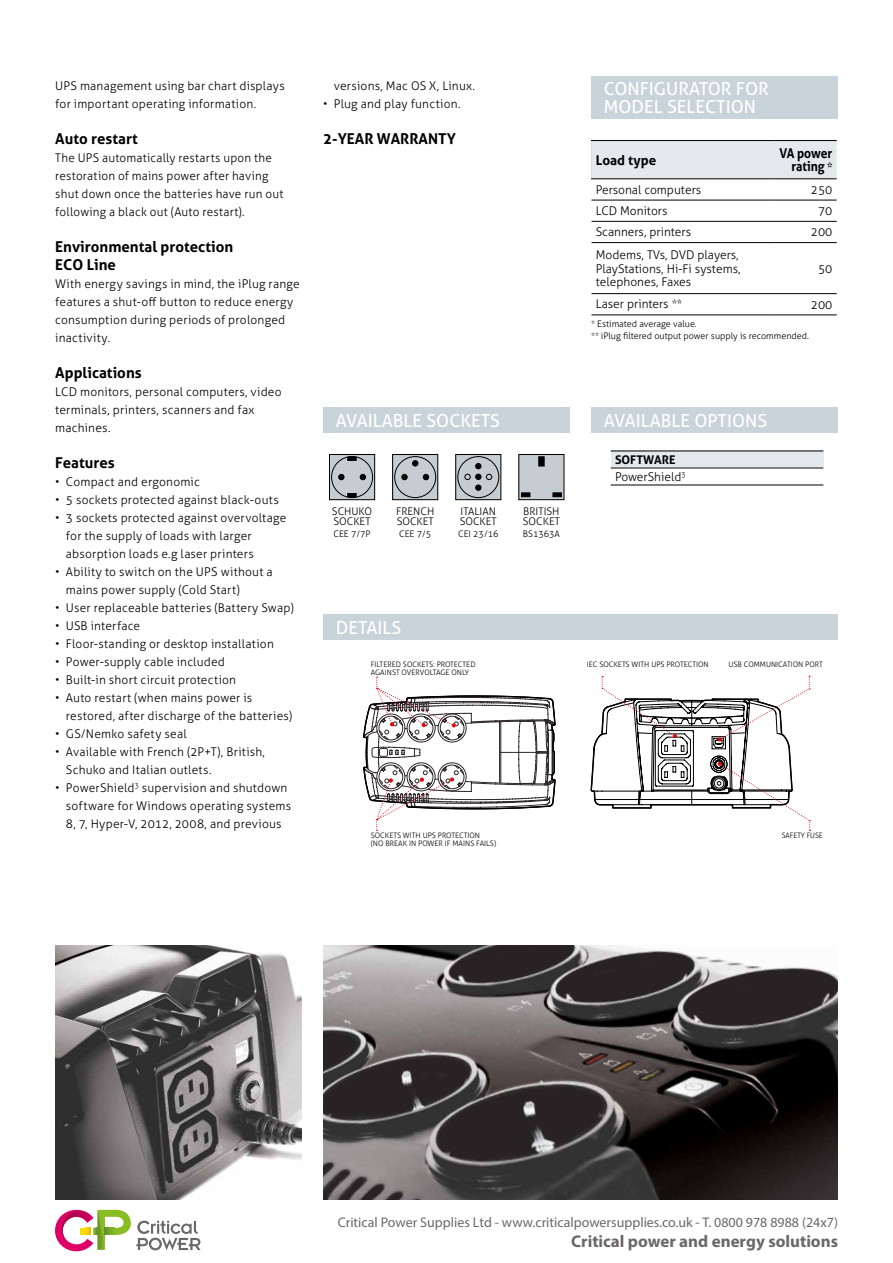
<style>
.page{position:relative;width:893px;height:1263px;background:#fff}
.page>*{position:absolute;margin:0;border:0;box-sizing:border-box;transform-origin:0 0}
.t1{font:18px/18px "Aller";color:#fff}
.t2{font:700 16.95px "Myriad Pro";color:#6b686a}
.t3{font:700 15px/18px "Aller";color:#000}
.t4{font:13.95px "Myriad Pro";color:#6b686a}
.t5{font:700 13.5px/13.5px "Aller";color:#000;text-align:right;scale:.9 1}
.t6{font:700 13.5px "Aller";color:#000}
.t7{font:300 12px/18px "Aller";letter-spacing:.015em;color:#000}
.t8{font:300 10.5px/10.5px "Aller";color:#000}
.t9{font:300 9px/12px "Aller";color:#000;scale:.9 1}
.t10{font:300 9px "Aller";color:#000}
.t11{font:300 7.5px/7.5px "Aller";color:#000}
.t12{font:300 7.5px "Aller";color:#000;scale:.95 1}
.s1{font-size:12px}
.s2{font-weight:700}
</style>
<div class="page">
<svg style="left:590px;top:676px;width:221px;height:155px"></svg>
<svg style="left:363px;top:676px;width:193px;height:155px"></svg>
<svg style="left:457px;top:456px;width:42px;height:42px"></svg>
<div style="left:455px;top:454px;width:46px;height:46px;border:1px solid #000"></div>
<svg style="left:465px;top:463px;width:27px;height:28px"></svg>
<div style="left:457px;top:456px;width:42px;height:42px;border:1px solid #000;border-radius:50%"></div>
<div style="left:519px;top:454px;width:45px;height:46px;background:#c5cdd2"></div>
<div style="left:518px;top:454px;width:46px;height:46px;border:1px solid #000"></div>
<svg style="left:521px;top:493px;width:9px;height:4px"></svg>
<svg style="left:553px;top:493px;width:9px;height:4px"></svg>
<svg style="left:538px;top:456px;width:6px;height:10px"></svg>
<div style="left:329px;top:454px;width:46px;height:46px;background:#c5cdd2"></div>
<div style="left:329px;top:454px;width:46px;height:46px;border:1px solid #000"></div>
<svg style="left:338px;top:474px;width:6px;height:6px"></svg>
<svg style="left:360px;top:474px;width:6px;height:6px"></svg>
<div style="left:331px;top:456px;width:42px;height:42px;border:1px solid #000;border-radius:50%"></div>
<svg style="left:347px;top:456px;width:10px;height:5px"></svg>
<svg style="left:347px;top:493px;width:10px;height:5px"></svg>
<div style="left:393px;top:454px;width:45px;height:46px;background:#c5cdd2"></div>
<div style="left:392px;top:454px;width:46px;height:46px;border:1px solid #000"></div>
<svg style="left:401px;top:474px;width:6px;height:6px"></svg>
<svg style="left:423px;top:474px;width:6px;height:6px"></svg>
<div style="left:394px;top:456px;width:42px;height:42px;border:1px solid #000;border-radius:50%"></div>
<svg style="left:412px;top:460px;width:6px;height:6px"></svg>
<svg style="left:55px;top:1210px;width:146px;height:41px"></svg>
<img style="left:55px;top:945px;width:247px;height:254px">
<img style="left:323px;top:945px;width:515px;height:254px">
<div style="left:591px;top:77px;width:247px;height:42px;background:#c8d3da"></div>
<div style="left:592px;top:141px;width:245px;height:38px;background:#e3e9ec"></div>
<hr style="left:591px;top:141px;width:1px;height:38px;background:#dadada">
<hr style="left:591px;top:179px;width:184px;height:1px;background:#000">
<hr style="left:775px;top:179px;width:62px;height:1px;background:#000">
<hr style="left:591px;top:200px;width:184px;height:1px;background:#000">
<hr style="left:775px;top:200px;width:62px;height:1px;background:#000">
<hr style="left:591px;top:221px;width:184px;height:1px;background:#000">
<hr style="left:775px;top:221px;width:62px;height:1px;background:#000">
<hr style="left:591px;top:242px;width:184px;height:1px;background:#000">
<hr style="left:775px;top:242px;width:62px;height:1px;background:#000">
<hr style="left:591px;top:293px;width:184px;height:1px;background:#000">
<hr style="left:775px;top:293px;width:62px;height:1px;background:#000">
<hr style="left:591px;top:140px;width:184px;height:1px;background:#000">
<hr style="left:775px;top:140px;width:62px;height:1px;background:#000">
<hr style="left:591px;top:315px;width:184px;height:1px;background:#000">
<hr style="left:775px;top:315px;width:62px;height:1px;background:#000">
<div style="left:611px;top:451px;width:212px;height:17px;background:#e3e9ec"></div>
<hr style="left:611px;top:451px;width:212px;height:1px;background:#000">
<hr style="left:611px;top:468px;width:212px;height:1px;background:#000">
<hr style="left:611px;top:485px;width:212px;height:1px;background:#000">
<div style="left:323px;top:614px;width:515px;height:26px;background:#c8d3da"></div>
<div style="left:591px;top:407px;width:247px;height:26px;background:#c8d3da"></div>
<div style="left:323px;top:407px;width:247px;height:26px;background:#c8d3da"></div>
<p class="t7" style="left:55px;top:77px;width:231px">UPS management using bar chart displays for important operating information.</p>
<p class="t3" style="left:55px;top:130px;width:84px">Auto restart</p>
<p class="t7" style="left:55px;top:149px;width:230px">The UPS automatically restarts upon the restoration of mains power after having shut down once the batteries have run out following a black out (Auto restart).</p>
<p class="t3" style="left:55px;top:238px;width:179px">Environmental protection<br>ECO Line</p>
<p class="t7" style="left:55px;top:275px;width:246px">With energy savings in mind, the iPlug range features a shut-off button to reduce energy consumption during periods of prolonged inactivity.</p>
<p class="t3" style="left:55px;top:364px;width:88px">Applications</p>
<p class="t7" style="left:55px;top:383px;width:228px">LCD monitors, personal computers, video terminals, printers, scanners and fax machines.</p>
<p class="t3" style="left:55px;top:454px;width:61px">Features</p>
<p class="t7" style="left:55px;top:473px;width:146px">• Compact and ergonomic</p>
<p class="t7" style="left:55px;top:491px;width:225px">• 5 sockets protected against black-outs</p>
<p class="t7" style="left:66px;top:509px;width:222px;text-indent:-11px">• 3 sockets protected against overvoltage for the supply of loads with larger absorption loads e.g laser printers</p>
<p class="t7" style="left:66px;top:563px;width:208px;text-indent:-11px">• Ability to switch on the UPS without a mains power supply (Cold Start)</p>
<p class="t7" style="left:55px;top:599px;width:240px">• User replaceable batteries (Battery Swap)</p>
<p class="t7" style="left:55px;top:617px;width:86px">• USB interface</p>
<p class="t7" style="left:55px;top:635px;width:220px">• Floor-standing or desktop installation</p>
<p class="t7" style="left:55px;top:653px;width:171px">• Power-supply cable included</p>
<p class="t7" style="left:55px;top:671px;width:182px">• Built-in short circuit protection</p>
<p class="t7" style="left:66px;top:689px;width:228px;text-indent:-11px">• Auto restart (when mains power is restored, after discharge of the batteries)</p>
<p class="t7" style="left:55px;top:725px;width:133px">• GS/Nemko safety seal</p>
<p class="t7" style="left:66px;top:743px;width:201px;text-indent:-11px">• Available with French (2P+T), British,<br>Schuko and Italian outlets.</p>
<p class="t7" style="left:66px;top:779px;width:227px;text-indent:-11px">• PowerShield<sup>3</sup> supervision and shutdown software for Windows operating systems<br>8, 7, Hyper-V, 2012, 2008, and previous</p>
<p class="t7" style="left:334px;top:77px;width:143px">versions, Mac OS X, Linux.</p>
<p class="t7" style="left:323px;top:95px;width:139px">• Plug and play function.</p>
<p class="t3" style="left:323px;top:130px;width:134px">2-YEAR WARRANTY</p>
<h1 class="t1" style="left:604px;top:80px;width:167px">CONFIGURATOR FOR<br>MODEL SELECTION</h1>
<p class="t6" style="left:596px;top:152px;width:62px">Load type</p>
<p class="t5" style="left:779px;top:146px;width:60px">VA power rating <span class="s1">*</span></p>
<p class="t7" style="left:596px;top:180px;width:107px">Personal computers</p>
<p class="t7" style="left:811px;top:181px;width:23px">250</p>
<p class="t7" style="left:596px;top:202px;width:73px">LCD Monitors</p>
<p class="t7" style="left:818px;top:202px;width:16px">70</p>
<p class="t7" style="left:596px;top:223px;width:97px">Scanners, printers</p>
<p class="t7" style="left:811px;top:223px;width:23px">200</p>
<p class="t7" style="left:596px;top:248px;width:146px;line-height:13.5px">Modems, TVs, DVD players,<br>PlayStations, Hi-Fi systems, telephones, Faxes</p>
<p class="t7" style="left:818px;top:259px;width:16px">50</p>
<p class="t7" style="left:596px;top:295px;width:88px">Laser printers **</p>
<p class="t7" style="left:811px;top:295px;width:23px">200</p>
<p class="t9" style="left:591px;top:318px;width:243px">* Estimated average value.<br>** iPlug filtered output power supply is recommended.</p>
<h1 class="t1" style="left:336px;top:411px;width:166px">AVAILABLE SOCKETS</h1>
<h1 class="t1" style="left:604px;top:411px;width:165px">AVAILABLE OPTIONS</h1>
<p class="t8" style="left:332px;top:506px;width:42px">SCHUKO<br>SOCKET</p>
<p class="t10" style="left:334px;top:529px;width:39px">CEE 7/7P</p>
<p class="t8" style="left:396px;top:506px;width:40px">FRENCH<br>SOCKET</p>
<p class="t10" style="left:399px;top:529px;width:34px">CEE 7/5</p>
<p class="t8" style="left:460px;top:506px;width:38px">ITALIAN<br>SOCKET</p>
<p class="t10" style="left:458px;top:529px;width:42px">CEI 23/16</p>
<p class="t8" style="left:523px;top:506px;width:38px">BRITISH<br>SOCKET</p>
<p class="t10" style="left:523px;top:529px;width:39px">BS1363A</p>
<h1 class="t1" style="left:336px;top:618px;width:67px">DETAILS</h1>
<p class="t7" style="left:615px;top:451px;width:72px;line-height:17px"><span class="s2">SOFTWARE<br></span>PowerShield<sup>3</sup></p>
<p class="t11" style="left:371px;top:661px;width:106px">FILTERED SOCKETS: PROTECTED<br>AGAINST OVERVOLTAGE ONLY</p>
<p class="t11" style="left:587px;top:661px;width:123px">IEC SOCKETS WITH UPS PROTECTION</p>
<p class="t11" style="left:728px;top:661px;width:96px">USB COMMUNICATION PORT</p>
<p class="t11" style="left:371px;top:832px;width:127px">SOCKETS WITH UPS PROTECTION<br>(NO BREAK IN POWER IF MAINS FAILS)</p>
<p class="t12" style="left:782px;top:831px;width:45px">SAFETY FUSE</p>
<p class="t4" style="left:338px;top:1213px;width:502px">Critical Power Supplies Ltd - www.criticalpowersupplies.co.uk - T. 0800 978 8988 (24x7)</p>
<h2 class="t2" style="left:571px;top:1230px;width:268px">Critical power and energy solutions</h2>
<p class="t8" style="left:737px;top:1222px;width:94px">www.riello-ups.com</p>
</div>
